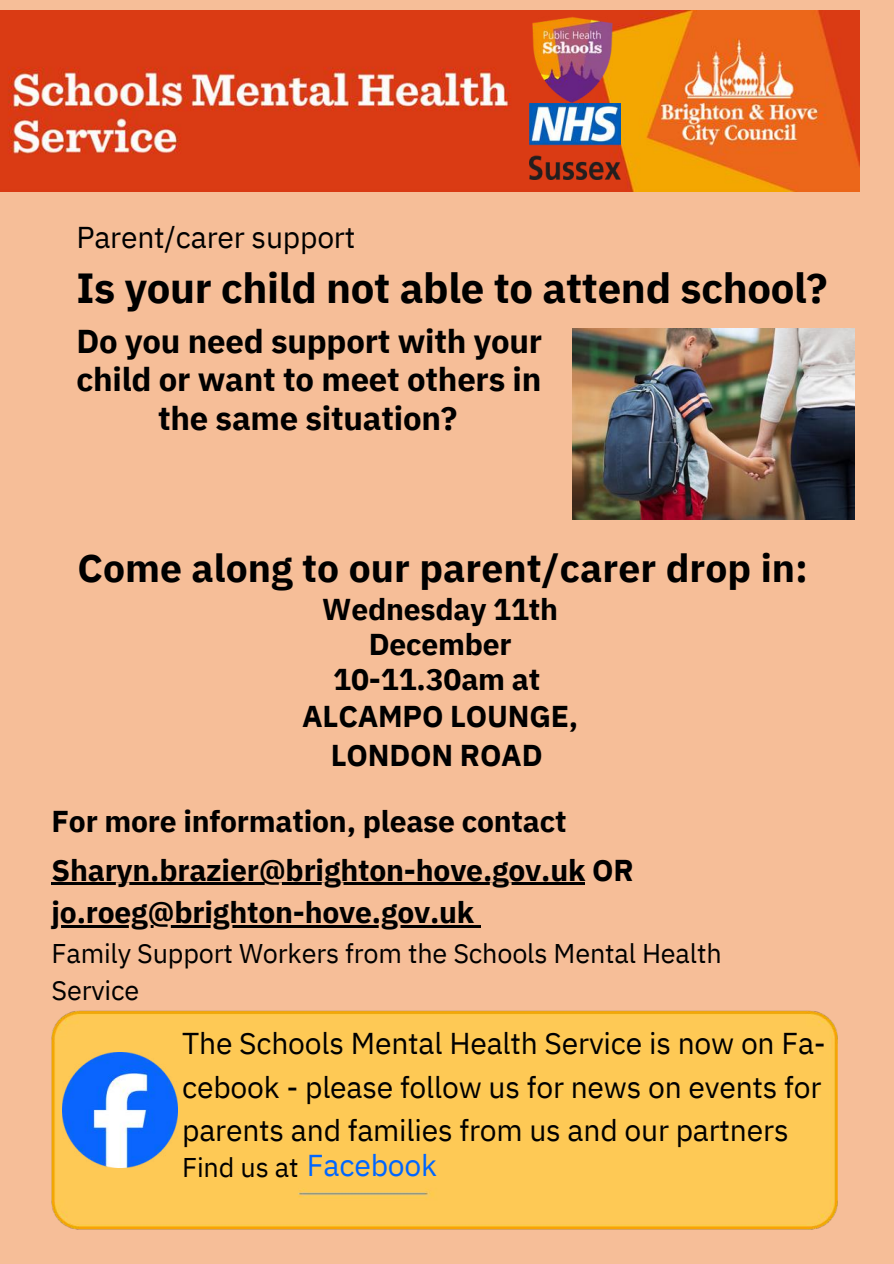
<style>
.page{position:relative;width:894px;height:1264px;background:#fff}
.page>*{position:absolute;margin:0;border:0;box-sizing:border-box;transform-origin:0 0}
.t1{font:700 42px "IBM Plex Sans";letter-spacing:-.005em;color:#000}
.t2{font:700 39px "IBM Plex Sans";color:#000}
.t3{font:700 33px/38.2px "IBM Plex Sans";letter-spacing:-.005em;color:#000;text-align:center}
.t4{font:700 30px/36.6px "IBM Plex Sans";letter-spacing:-.005em;color:#000;text-align:center}
.t5{font:30px/43.8px "IBM Plex Sans";letter-spacing:-.005em;color:#000}
.t6{font:27px/37.2px "IBM Plex Sans";letter-spacing:-.005em;color:#000}
.s1{font-size:30.15px;color:#06f}
</style>
<div class="page">
<div style="left:0;top:0;width:893px;height:1263px;background:#f6be98"></div>
<img style="left:572px;top:328px;width:282px;height:191px">
<img style="left:0;top:11px;width:858px;height:181px">
<img style="left:529px;top:103px;width:91px;height:77px">
<img style="left:532px;top:17px;width:80px;height:87px">
<div style="left:51px;top:1010px;width:787px;height:220px;background:#fec955"></div>
<img style="left:63px;top:1052px;width:114px;height:115px">
<hr style="left:51px;top:882px;width:534px;height:3px;background:#000">
<hr style="left:51px;top:925px;width:423px;height:2px;background:#000">
<svg style="left:474px;top:925px;width:7px;height:2px"></svg>
<p class="t5" style="left:76px;top:215px;width:280px">Parent/carer support</p>
<h1 class="t1" style="left:76px;top:260px;width:752px">Is your child not able to attend school?</h1>
<p class="t3" style="left:76px;top:321px;width:467px">Do you need support with your</p>
<p class="t3" style="left:76px;top:360px;width:466px">child or want to meet others in the same situation?</p>
<h2 class="t2" style="left:77px;top:541px;width:732px">Come along to our parent/carer drop in:</h2>
<p class="t4" style="left:302px;top:590px;width:277px">Wednesday 11th<br>December<br>10-11.30am at<br>ALCAMPO LOUNGE,<br>LONDON ROAD</p>
<p class="t4" style="left:51px;top:796px;width:583px;line-height:48.3px;text-align:left">For more information, please contact<br>Sharyn.brazier@brighton-hove.gov.uk OR</p>
<p class="t4" style="left:51px;top:893px;width:424px">jo.roeg@brighton-hove.gov.uk</p>
<p class="t6" style="left:51px;top:934px;width:671px">Family Support Workers from the Schools Mental Health<br>Service</p>
<p class="t5" style="left:182px;top:1020px;width:645px">The Schools Mental Health Service is now on Fa&shy;cebook - please follow us for news on events for parents and families from us and our partners</p>
<p class="t6" style="left:182px;top:1148px;width:256px">Find us at <span class="s1">Facebook</span></p>
</div>
